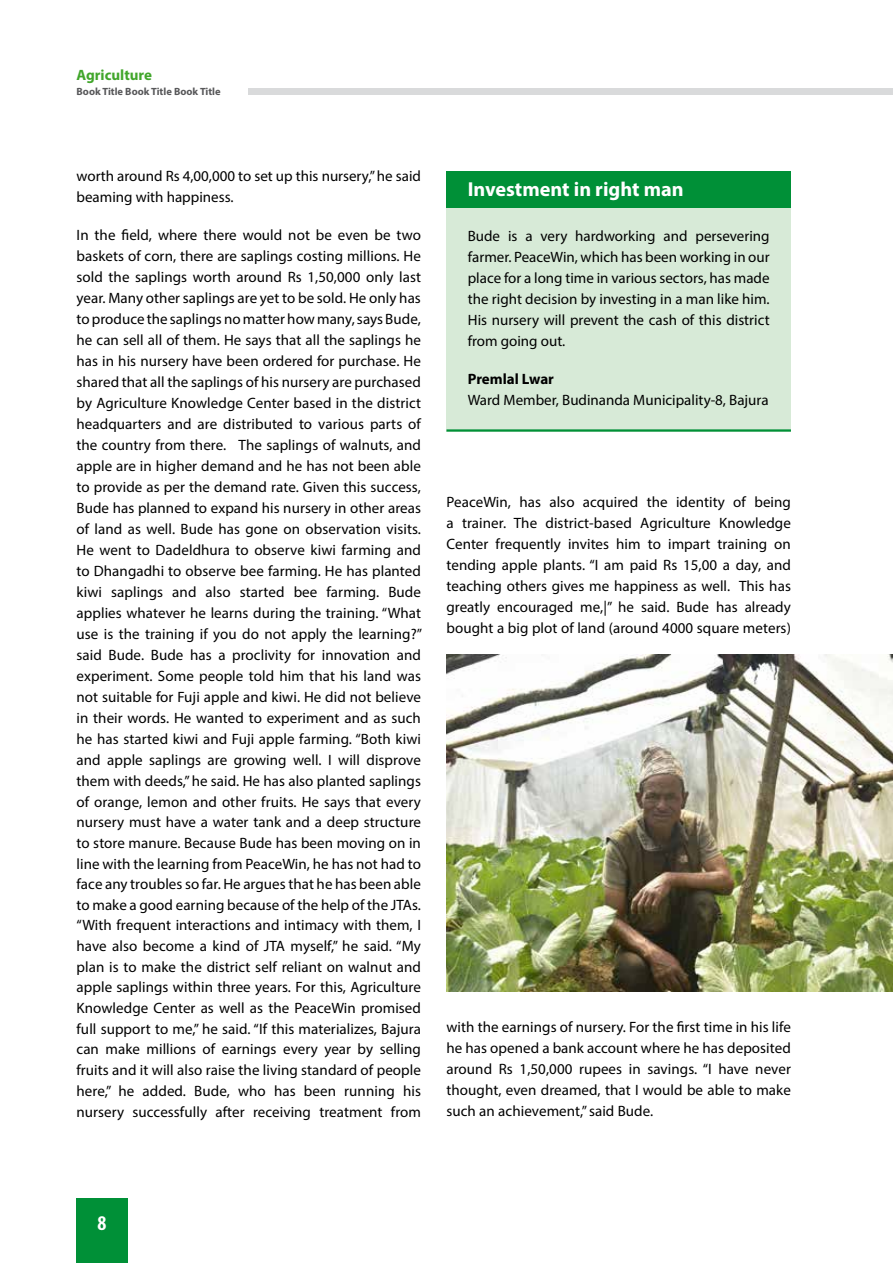
<style>
.page{position:relative;width:893px;height:1263px;background:#fff}
.page>*{position:absolute;margin:0;border:0;box-sizing:border-box;transform-origin:0 0}
.t1{font:700 condensed 21px "Myriad Pro";color:#fff}
.t2{font:700 20.25px "Myriad Pro";color:#fff}
.t3{font:15px/20.9px "Myriad Pro";color:#000;text-align:justify}
.t4{font:700 15px "Myriad Pro";color:#41a62b}
.t5{font:700 15px "Myriad Pro";color:#000}
.t6{font:700 10.5px "Myriad Pro";color:#58585a}
</style>
<div class="page">
<div style="left:77px;top:1198px;width:51px;height:65px;background:#009037"></div>
<div style="left:249px;top:88px;width:644px;height:6px;background:#d9dadb"></div>
<img style="left:446px;top:655px;width:447px;height:336px">
<div style="left:446px;top:172px;width:345px;height:67px;background:#009037"></div>
<div style="left:446px;top:208px;width:345px;height:224px;background:#d7ead7"></div>
<hr style="left:446px;top:429px;width:345px;height:3px;background:#009037">
<p class="t4" style="left:77px;top:65px;width:77px">Agriculture</p>
<p class="t6" style="left:77px;top:84px;width:146px">Book Title Book Title Book Title</p>
<p class="t3" style="left:77px;top:166px;width:346px">worth around Rs 4,00,000 to set up this nursery,” he said beaming with happiness.</p>
<p class="t3" style="left:77px;top:225px;width:347px">In the field, where there would not be even be two baskets of corn, there are saplings costing millions. He sold the saplings worth around Rs 1,50,000 only last year. Many other saplings are yet to be sold. He only has to produce the saplings no matter how many, says Bude, he can sell all of them. He says that all the saplings he has in his nursery have been ordered for purchase. He shared that all the saplings of his nursery are purchased by Agriculture Knowledge Center based in the district headquarters and are distributed to various parts of the country from there. The saplings of walnuts, and apple are in higher demand and he has not been able to provide as per the demand rate. Given this success, Bude has planned to expand his nursery in other areas of land as well. Bude has gone on observation visits.<br>He went to Dadeldhura to observe kiwi farming and to Dhangadhi to observe bee farming. He has planted kiwi saplings and also started bee farming. Bude applies whatever he learns during the training. “What use is the training if you do not apply the learning?” said Bude. Bude has a proclivity for innovation and experiment. Some people told him that his land was not suitable for Fuji apple and kiwi. He did not believe in their words. He wanted to experiment and as such he has started kiwi and Fuji apple farming. “Both kiwi and apple saplings are growing well. I will disprove them with deeds,” he said. He has also planted saplings of orange, lemon and other fruits. He says that every nursery must have a water tank and a deep structure to store manure. Because Bude has been moving on in line with the learning from PeaceWin, he has not had to face any troubles so far. He argues that he has been able to make a good earning because of the help of the JTAs. “With frequent interactions and intimacy with them, I have also become a kind of JTA myself,” he said. “My plan is to make the district self reliant on walnut and apple saplings within three years. For this, Agriculture Knowledge Center as well as the PeaceWin promised full support to me,” he said. “If this materializes, Bajura can make millions of earnings every year by selling fruits and it will also raise the living standard of people here,” he added. Bude, who has been running his nursery successfully after receiving treatment from</p>
<h2 class="t2" style="left:468px;top:176px;width:217px">Investment in right man</h2>
<p class="t3" style="left:468px;top:225px;width:303px">Bude is a very hardworking and persevering farmer. PeaceWin, which has been working in our place for a long time in various sectors, has made the right decision by investing in a man like him.<br>His nursery will prevent the cash of this district from going out.</p>
<p class="t5" style="left:468px;top:369px;width:88px">Premlal Lwar</p>
<p class="t3" style="left:468px;top:389px;width:302px">Ward Member, Budinanda Municipality-8, Bajura</p>
<p class="t3" style="left:446px;top:491px;width:346px">PeaceWin, has also acquired the identity of being a trainer. The district-based Agriculture Knowledge Center frequently invites him to impart training on tending apple plants. “I am paid Rs 15,00 a day, and teaching others gives me happiness as well. This has greatly encouraged me,|” he said. Bude has already bought a big plot of land (around 4000 square meters)</p>
<p class="t3" style="left:446px;top:1016px;width:346px">with the earnings of nursery. For the first time in his life he has opened a bank account where he has deposited around Rs 1,50,000 rupees in savings. “I have never thought, even dreamed, that I would be able to make such an achievement,” said Bude.</p>
<h1 class="t1" style="left:98px;top:1209px;width:10px">8</h1>
</div>
